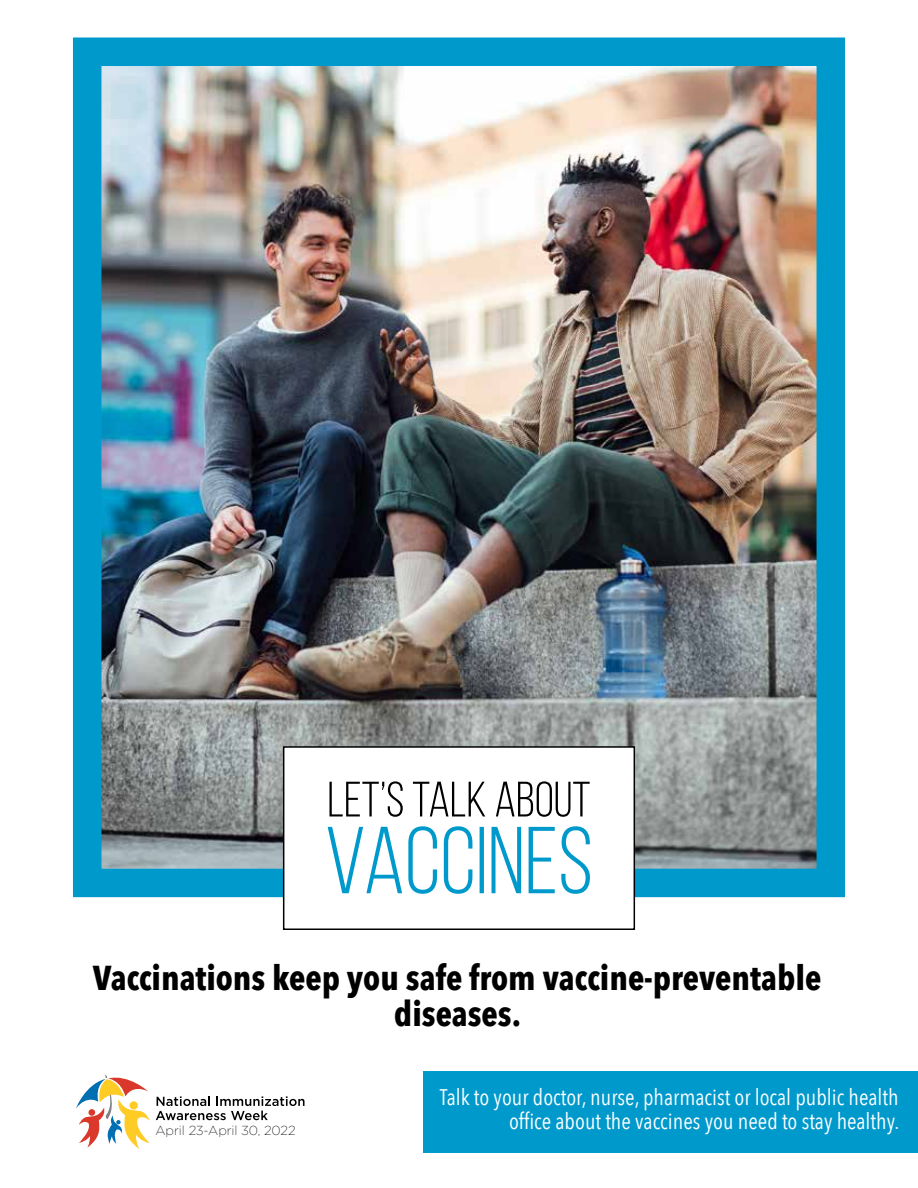
<style>
.page{position:relative;width:918px;height:1188px;background:#fff}
.page>*{position:absolute;margin:0;border:0;box-sizing:border-box;transform-origin:0 0}
.t1{font:700 34.5px/36px "Avenir Next Condensed";color:#000;text-align:center}
.t2{font:22.5px/24px "Avenir Next Condensed";color:#fff;text-align:right}
.t3{font:200 13.05px "Gotham";color:#000}
</style>
<div class="page">
<img style="left:102px;top:67px;width:714px;height:801px">
<div style="left:73px;top:38px;width:772px;height:859px;border:28px solid #09c"></div>
<div style="left:423px;top:1071px;width:495px;height:81px;background:#09c"></div>
<svg style="left:76px;top:1075px;width:74px;height:74px"></svg>
<svg style="left:156px;top:1096px;width:149px;height:24px"></svg>
<div style="left:284px;top:747px;width:350px;height:182px;background:#fff"></div>
<div style="left:283px;top:746px;width:352px;height:184px;border:2px solid #000"></div>
<svg style="left:328px;top:826px;width:262px;height:68px"></svg>
<svg style="left:329px;top:781px;width:261px;height:36px"></svg>
<h1 class="t1" style="left:93px;top:960px;width:730px">Vaccinations keep you safe from vaccine-preventable diseases.</h1>
<p class="t3" style="left:155px;top:1122px;width:142px">April 23-April 30, 2022</p>
<p class="t2" style="left:440px;top:1084px;width:461px">Talk to your doctor, nurse, pharmacist or local public health office about the vaccines you need to stay healthy.</p>
</div>
